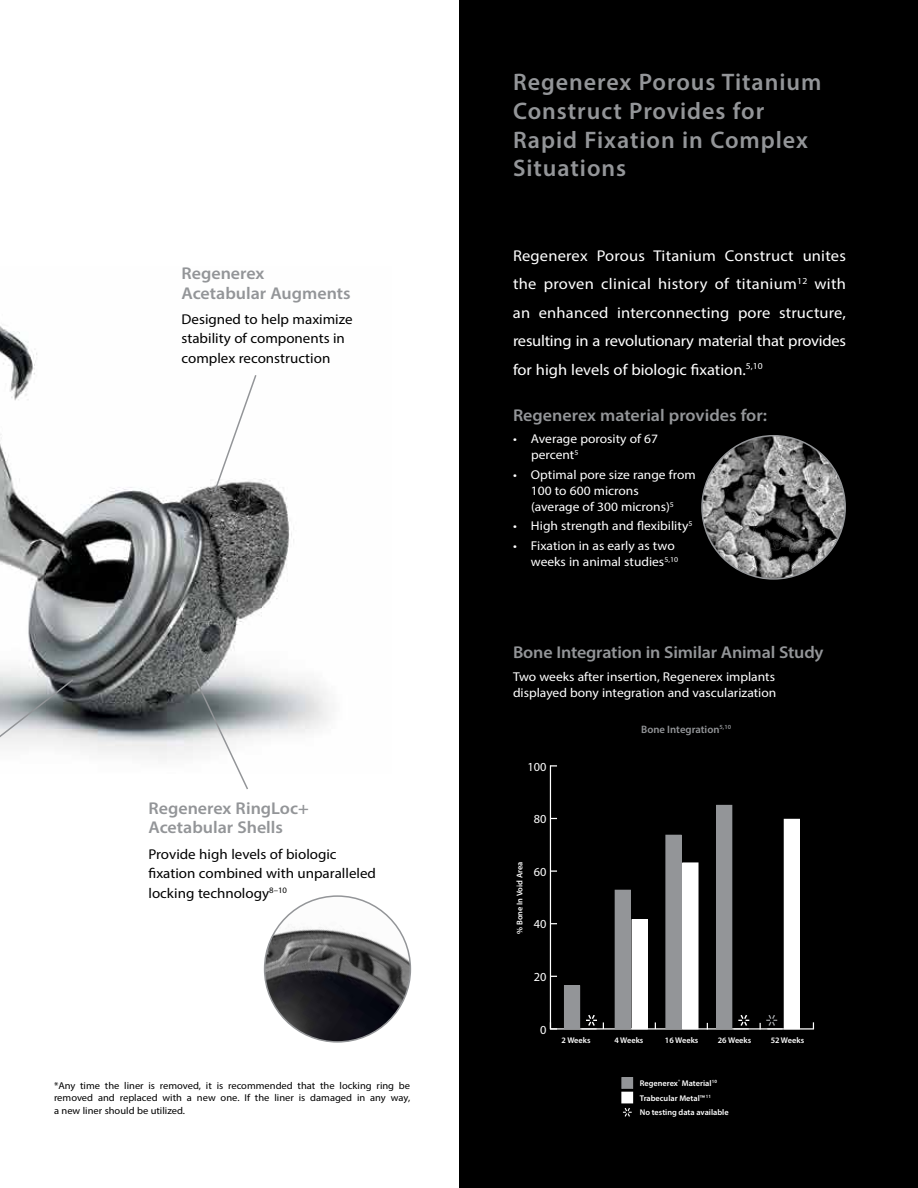
<style>
.page{position:relative;width:918px;height:1188px;background:#fff}
.page>*{position:absolute;margin:0;border:0;box-sizing:border-box;transform-origin:0 0}
.t1{font:600 24px/28.8px "Myriad Pro";letter-spacing:.04em;color:#939598}
.t2{font:600 17.1px/19.5px "Myriad Pro";color:#939598;scale:1.05 1}
.t3{font:15.6px/28.5px "Myriad Pro";letter-spacing:-.005em;color:#fff;text-align:justify;scale:1.05 1}
.t4{font:14.25px/19.5px "Myriad Pro";color:#000;scale:1.05 1}
.t5{font:12.9px/16.2px "Myriad Pro";color:#fff;scale:1.05 1}
.t6{font:12.3px "Myriad Pro";color:#fff}
.t7{font:600 10.8px "Myriad Pro";color:#939598}
.t8{font:10.05px/12.6px "Myriad Pro";color:#000;text-align:justify;scale:1.05 1}
.t9{font:600 8.25px/14.5px "Myriad Pro";color:#fff}
</style>
<div class="page">
<div style="left:459px;top:0;width:459px;height:1188px;background:#000"></div>
<img style="left:0;top:324px;width:329px;height:435px">
<div style="left:784px;top:819px;width:15px;height:210px;background:#fff"></div>
<div style="left:784px;top:819px;width:16px;height:210px;border:1px solid #fff"></div>
<div style="left:683px;top:863px;width:15px;height:166px;background:#fff"></div>
<div style="left:682px;top:863px;width:16px;height:166px;border:1px solid #fff"></div>
<div style="left:632px;top:920px;width:15px;height:109px;background:#fff"></div>
<div style="left:632px;top:919px;width:16px;height:110px;border:1px solid #fff"></div>
<hr style="left:550px;top:1028px;width:264px;height:2px;background:#fff">
<hr style="left:550px;top:765px;width:1px;height:265px;background:#fff">
<svg style="left:550px;top:1022px;width:7px;height:8px"></svg>
<svg style="left:551px;top:870px;width:6px;height:2px"></svg>
<svg style="left:550px;top:765px;width:7px;height:2px"></svg>
<div style="left:717px;top:805px;width:15px;height:224px;background:#939598"></div>
<div style="left:716px;top:805px;width:16px;height:224px;border:1px solid #939598"></div>
<div style="left:666px;top:835px;width:15px;height:194px;background:#939598"></div>
<div style="left:615px;top:890px;width:15px;height:139px;background:#939598"></div>
<div style="left:615px;top:890px;width:16px;height:139px;border:1px solid #939598"></div>
<div style="left:564px;top:986px;width:16px;height:43px;background:#939598"></div>
<svg style="left:734px;top:1015px;width:15px;height:15px"></svg>
<svg style="left:760px;top:1015px;width:23px;height:15px"></svg>
<svg style="left:581px;top:1015px;width:16px;height:15px"></svg>
<svg style="left:623px;top:1108px;width:9px;height:9px"></svg>
<div style="left:622px;top:1078px;width:11px;height:10px;background:#939598"></div>
<div style="left:622px;top:1092px;width:11px;height:11px;background:#fff"></div>
<svg style="left:0;top:678px;width:75px;height:81px"></svg>
<svg style="left:213px;top:373px;width:45px;height:121px"></svg>
<svg style="left:194px;top:678px;width:56px;height:111px"></svg>
<img style="left:702px;top:436px;width:143px;height:143px;border-radius:72px">
<img style="left:265px;top:896px;width:145px;height:146px;border-radius:73px">
<h2 class="t2" style="left:182px;top:263px;width:163px">Regenerex<br>Acetabular Augments</h2>
<p class="t4" style="left:182px;top:309px;width:165px">Designed to help maximize stability of components in complex reconstruction</p>
<h2 class="t2" style="left:148px;top:798px;width:154px">Regenerex RingLoc+<br>Acetabular Shells</h2>
<p class="t4" style="left:148px;top:844px;width:218px">Provide high levels of biologic fixation combined with unparalleled locking technology<sup>8–10</sup></p>
<p class="t8" style="left:54px;top:1079px;width:341px">*Any time the liner is removed, it is recommended that the locking ring be removed and replaced with a new one. If the liner is damaged in any way, a new liner should be utilized.</p>
<h1 class="t1" style="left:513px;top:67px;width:310px">Regenerex Porous Titanium<br>Construct Provides for<br>Rapid Fixation in Complex<br>Situations</h1>
<p class="t3" style="left:513px;top:241px;width:319px">Regenerex Porous Titanium Construct unites the proven clinical history of titanium<sup>12</sup> with an enhanced interconnecting pore structure, resulting in a revolutionary material that provides for high levels of biologic fixation.<sup>5,10</sup></p>
<h2 class="t2" style="left:513px;top:405px;width:243px">Regenerex material provides for:</h2>
<p class="t5" style="left:531px;top:430px;width:123px;text-indent:-18px">• Average porosity of 67 percent<sup>5</sup></p>
<p class="t5" style="left:531px;top:466px;width:158px;text-indent:-18px">• Optimal pore size range from<br>100 to 600 microns<br>(average of 300 microns)<sup>5</sup></p>
<p class="t5" style="left:513px;top:518px;width:172px">• High strength and flexibility<sup>5</sup></p>
<p class="t5" style="left:513px;top:537px;width:159px;text-align:right">• Fixation in as early as two weeks in animal studies<sup>5,10</sup></p>
<h2 class="t2" style="left:513px;top:643px;width:297px">Bone Integration in Similar Animal Study</h2>
<p class="t5" style="left:513px;top:668px;width:252px">Two weeks after insertion, Regenerex implants displayed bony integration and vascularization</p>
<p class="t6" style="left:527px;top:759px;width:20px">100</p>
<p class="t7" style="left:641px;top:722px;width:92px">Bone Integration<sup>5,10</sup></p>
<p class="t6" style="left:534px;top:811px;width:14px">80</p>
<p class="t9" style="left:512px;top:934px;width:73px;rotate:-90deg">% Bone In Void Area</p>
<p class="t6" style="left:534px;top:864px;width:14px">60</p>
<p class="t6" style="left:534px;top:917px;width:14px">40</p>
<p class="t6" style="left:534px;top:969px;width:14px">20</p>
<p class="t6" style="left:540px;top:1022px;width:8px">0</p>
<p class="t9" style="left:562px;top:1033px;width:31px">2 Weeks</p>
<p class="t9" style="left:614px;top:1033px;width:31px">4 Weeks</p>
<p class="t9" style="left:665px;top:1033px;width:35px">16 Weeks</p>
<p class="t9" style="left:718px;top:1033px;width:35px">26 Weeks</p>
<p class="t9" style="left:771px;top:1033px;width:35px">52 Weeks</p>
<p class="t9" style="left:640px;top:1076px;width:79px">Regenerex<sup>®</sup> Material<sup>10</sup></p>
<p class="t9" style="left:640px;top:1091px;width:90px">Trabecular Metal™ <sup>11<br></sup>No testing data available</p>
</div>
